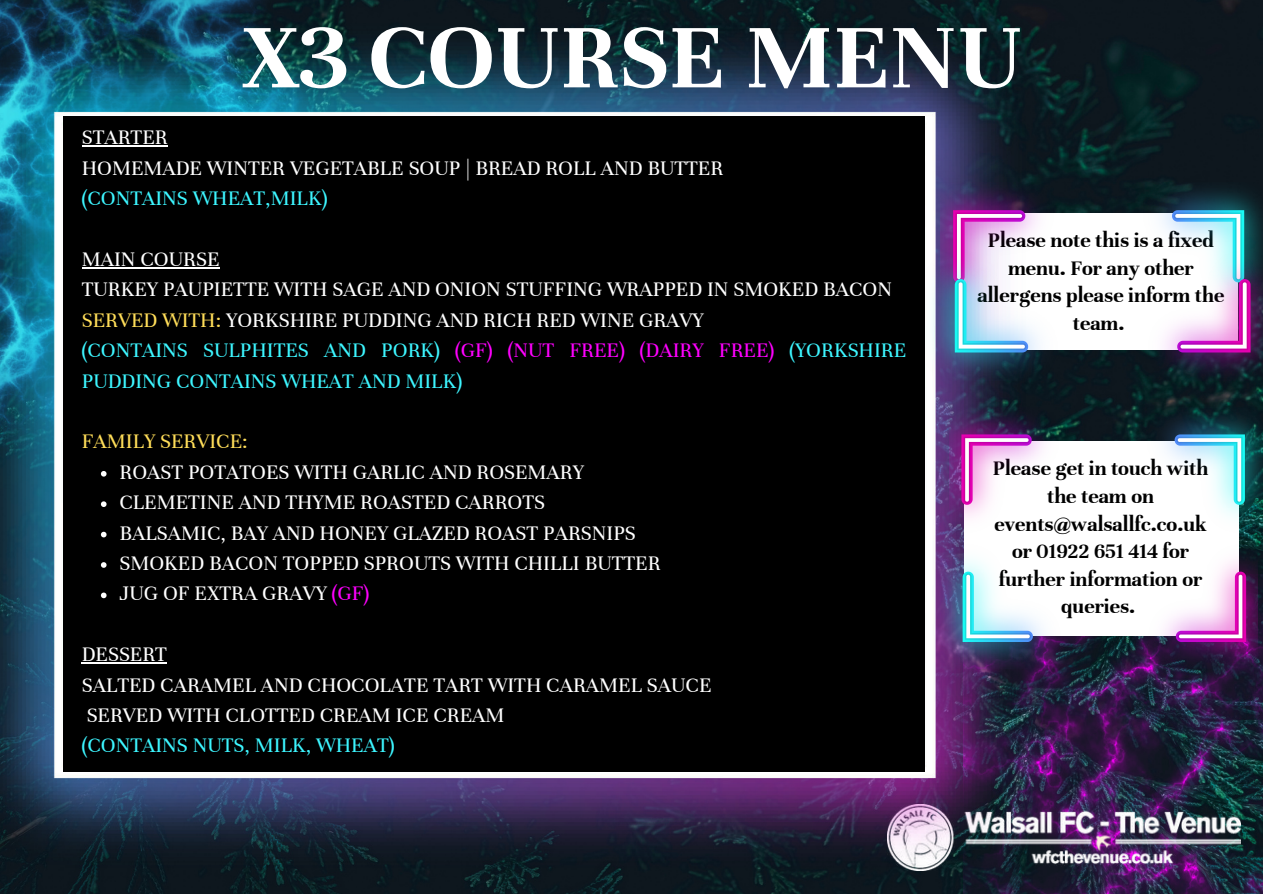
<style>
.page{position:relative;width:1263px;height:894px;background:#fff}
.page>*{position:absolute;margin:0;border:0;box-sizing:border-box;transform-origin:0 0}
.t1{font:700 99.15px "Unna";color:#fff}
.t2{font:22.2px/30.3px "Unna";color:#fff}
.t3{font:22.2px "Unna";color:#3df6ff}
.t4{font:22.2px "Unna";color:#ffde59}
.t5{font:700 22.05px/27.6px "Unna";color:#000;text-align:center}
.s1{color:#ffde59}
.s2{color:#3df6ff}
.s3{color:#f0f}
</style>
<div class="page">
<img style="left:0;top:0;width:1263px;height:893px">
<img style="left:0;top:0;width:337px;height:24px">
<img style="left:964px;top:595px;width:299px;height:298px">
<img style="left:887px;top:804px;width:353px;height:66px">
<img style="left:0;top:24px;width:1025px;height:844px">
<div style="left:63px;top:116px;width:861px;height:655px;background:#000"></div>
<hr style="left:82px;top:145px;width:86px;height:2px;background:#fff">
<hr style="left:82px;top:267px;width:137px;height:1px;background:#fff">
<svg style="left:101px;top:471px;width:6px;height:5px"></svg>
<svg style="left:101px;top:501px;width:6px;height:6px"></svg>
<svg style="left:101px;top:531px;width:6px;height:6px"></svg>
<svg style="left:101px;top:562px;width:6px;height:5px"></svg>
<svg style="left:101px;top:592px;width:6px;height:6px"></svg>
<hr style="left:82px;top:662px;width:85px;height:1px;background:#fff">
<img style="left:927px;top:184px;width:336px;height:196px">
<svg style="left:955px;top:184px;width:295px;height:168px"></svg>
<svg style="left:955px;top:212px;width:71px;height:138px"></svg>
<svg style="left:1174px;top:212px;width:74px;height:138px"></svg>
<img style="left:950px;top:407px;width:313px;height:188px">
<svg style="left:961px;top:434px;width:284px;height:46px"></svg>
<svg style="left:1176px;top:436px;width:67px;height:44px"></svg>
<svg style="left:964px;top:436px;width:66px;height:44px"></svg>
<img style="left:936px;top:480px;width:321px;height:188px">
<svg style="left:963px;top:480px;width:283px;height:161px"></svg>
<svg style="left:965px;top:573px;width:66px;height:66px"></svg>
<svg style="left:1177px;top:573px;width:67px;height:66px"></svg>
<h1 class="t1" style="left:241px;top:0;width:783px">X3 COURSE MENU</h1>
<p class="t2" style="left:82px;top:122px;width:643px">STARTER<br>HOMEMADE WINTER VEGETABLE SOUP | BREAD ROLL AND BUTTER</p>
<p class="t3" style="left:82px;top:186px;width:247px">(CONTAINS WHEAT,MILK)</p>
<p class="t2" style="left:82px;top:244px;width:826px">MAIN COURSE<br>TURKEY PAUPIETTE WITH SAGE AND ONION STUFFING WRAPPED IN SMOKED BACON <span class="s1">SERVED WITH:</span> YORKSHIRE PUDDING AND RICH RED WINE GRAVY<br><span class="s2">(CONTAINS SULPHITES AND PORK)</span> <span class="s3">(GF) (NUT FREE) (DAIRY FREE)</span> <span class="s2">(YORKSHIRE PUDDING CONTAINS WHEAT AND MILK)</span></p>
<p class="t4" style="left:82px;top:429px;width:167px">FAMILY SERVICE:</p>
<p class="t2" style="left:119px;top:457px;width:543px">ROAST POTATOES WITH GARLIC AND ROSEMARY CLEMETINE AND THYME ROASTED CARROTS<br>BALSAMIC, BAY AND HONEY GLAZED ROAST PARSNIPS SMOKED BACON TOPPED SPROUTS WITH CHILLI BUTTER JUG OF EXTRA GRAVY <span class="s3">(GF)</span></p>
<p class="t2" style="left:82px;top:639px;width:631px">DESSERT<br>SALTED CARAMEL AND CHOCOLATE TART WITH CARAMEL SAUCE<br>SERVED WITH CLOTTED CREAM ICE CREAM</p>
<p class="t3" style="left:82px;top:732px;width:314px">(CONTAINS NUTS, MILK, WHEAT)</p>
<p class="t5" style="left:977px;top:226px;width:248px">Please note this is a fixed menu. For any other allergens please inform the team.</p>
<p class="t5" style="left:993px;top:454px;width:217px">Please get in touch with the team on events@walsallfc.co.uk or 01922 651 414 for further information or queries.</p>
</div>
